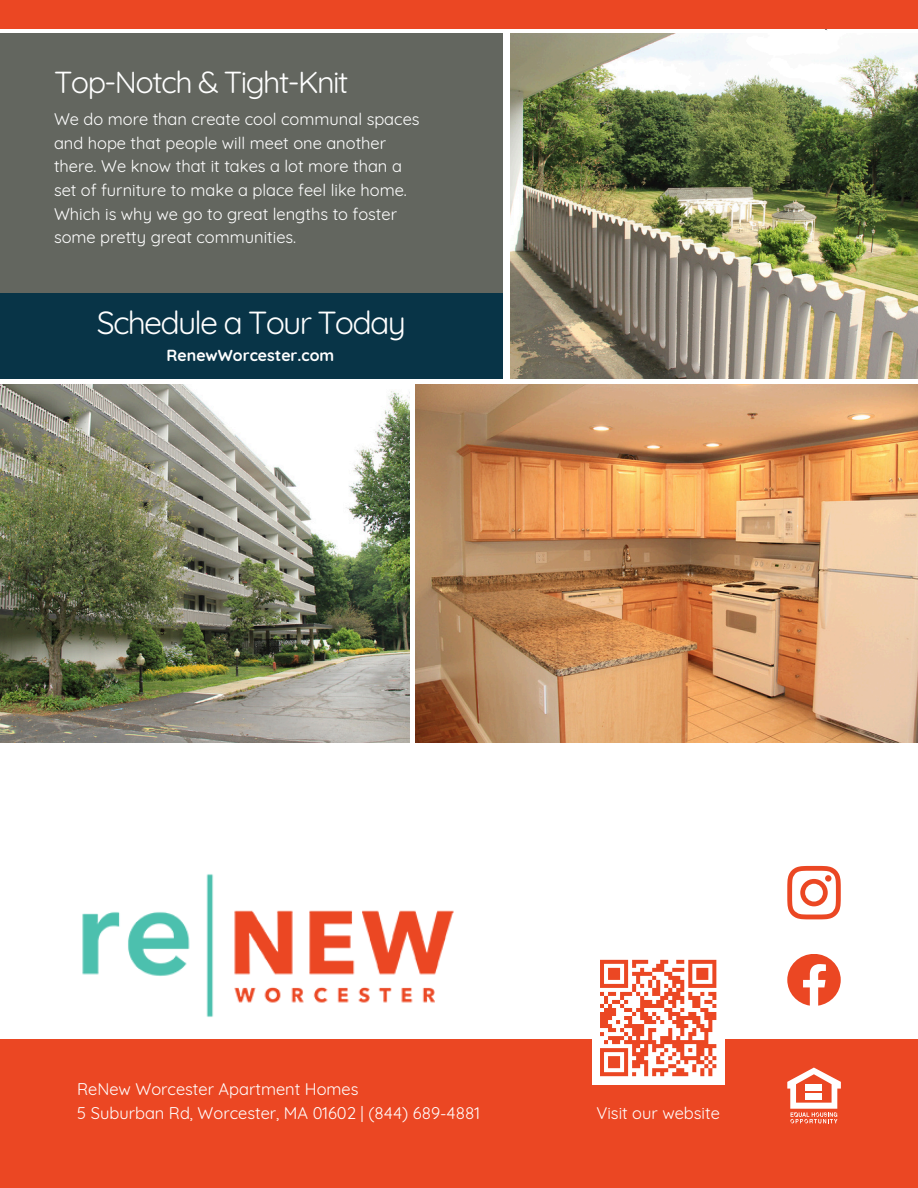
<style>
.page{position:relative;width:918px;height:1188px;background:#fff}
.page>*{position:absolute;margin:0;border:0;box-sizing:border-box;transform-origin:0 0}
.t1{font:31.95px "Quicksand";letter-spacing:-.055em;color:#fff}
.t2{font:30.45px "Quicksand";letter-spacing:-.05em;color:#fff}
.t3{font:16.5px/23.7px "Quicksand";color:#fff}
.t4{font:700 15.9px "Quicksand";color:#fff}
</style>
<div class="page">
<div style="left:0;top:33px;width:503px;height:344px;background:#63665f"></div>
<div style="left:0;top:294px;width:503px;height:85px;background:#083447"></div>
<svg style="left:787px;top:954px;width:54px;height:52px"></svg>
<svg style="left:787px;top:866px;width:54px;height:53px"></svg>
<div style="left:825px;top:875px;width:6px;height:7px;background:#eb4723;border-radius:50%"></div>
<div style="left:0;top:1039px;width:918px;height:149px;background:#eb4723"></div>
<svg style="left:787px;top:1068px;width:54px;height:55px"></svg>
<div style="left:806px;top:1084px;width:16px;height:7px;background:#fff"></div>
<div style="left:806px;top:1094px;width:16px;height:6px;background:#fff"></div>
<div style="left:0;top:0;width:918px;height:28px;background:#eb4723"></div>
<img style="left:0;top:384px;width:409px;height:358px">
<img style="left:415px;top:384px;width:503px;height:358px">
<img style="left:510px;top:33px;width:408px;height:346px">
<img style="left:82px;top:874px;width:372px;height:143px">
<div style="left:592px;top:952px;width:132px;height:132px;background:#fff"></div>
<svg style="left:600px;top:959px;width:117px;height:118px"></svg>
<p class="t2" style="left:54px;top:63px;width:296px">Top-Notch &amp; Tight-Knit</p>
<p class="t3" style="left:54px;top:107px;width:367px">We do more than create cool communal spaces and hope that people will meet one another there. We know that it takes a lot more than a set of furniture to make a place feel like home.<br>Which is why we go to great lengths to foster some pretty great communities.</p>
<p class="t1" style="left:97px;top:302px;width:311px">Schedule a Tour Today</p>
<p class="t4" style="left:167px;top:345px;width:169px">RenewWorcester.com</p>
<p class="t3" style="left:77px;top:1077px;width:283px">ReNew Worcester Apartment Homes</p>
<p class="t3" style="left:77px;top:1101px;width:404px">5 Suburban Rd, Worcester, MA 01602 | (844) 689-4881</p>
<p class="t3" style="left:596px;top:1101px;width:125px">Visit our website</p>
</div>
